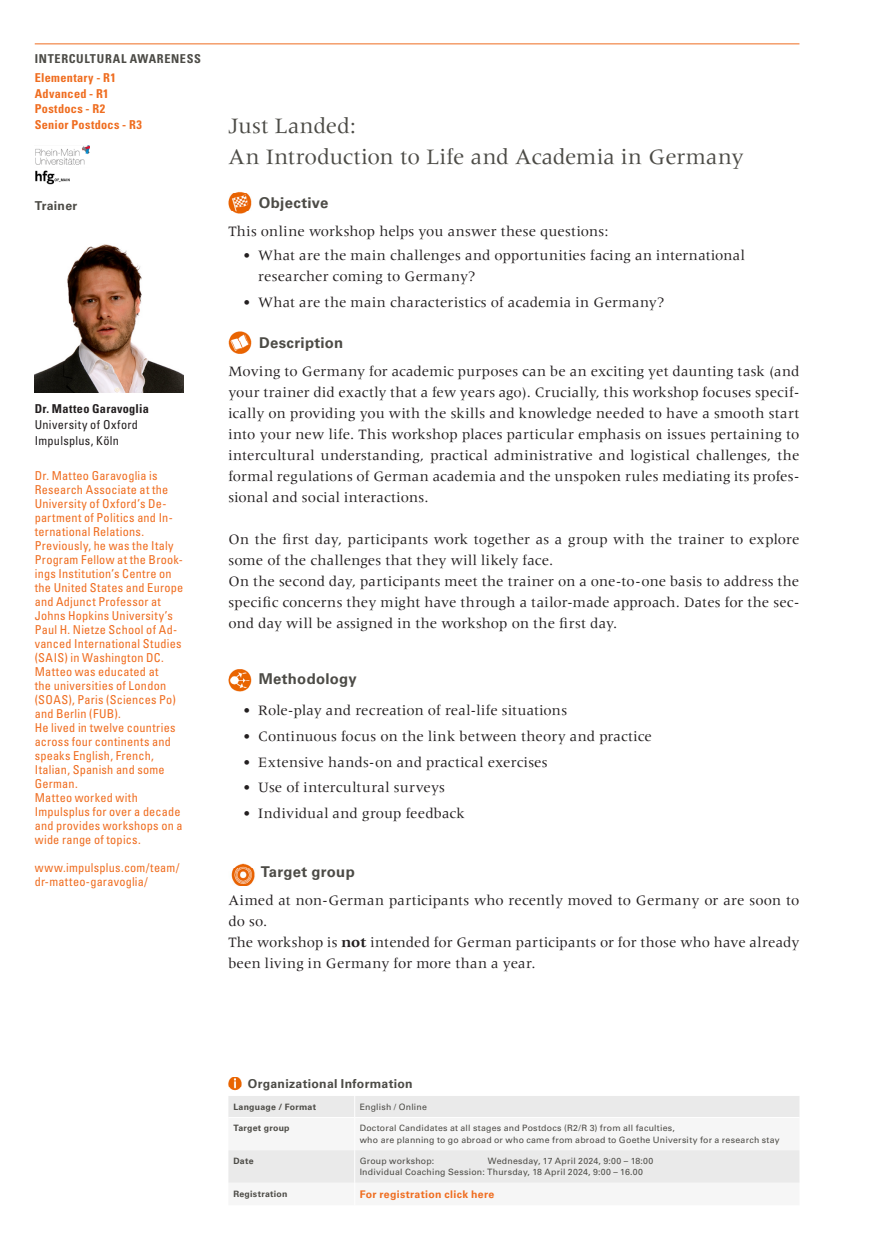
<style>
.page{position:relative;width:869px;height:1241px;background:#fff}
.page>*{position:absolute;margin:0;border:0;box-sizing:border-box;transform-origin:0 0}
.Kurse{font:22.75px "Meridien LT Std";color:#4c4b46}
.mengentext{font:14.88px/21px "Meridien LT Std";letter-spacing:.01em;color:#231f20}
.mengentext-2{font:700 14.88px "Univers LT Std";letter-spacing:.02em;color:#4c4b46}
.Objective_Description{font:700 14.88px "Univers LT Std";letter-spacing:.02em;color:#4c4b46}
.Trainer_Biografie{font:condensed 12.25px/14px "Univers LT Std";letter-spacing:.02em;color:#ef6d20}
.Kopf_links_Einstufung{font:700 condensed 12.25px "Univers LT Std";letter-spacing:.025em;color:#ef6d20}
.Trainer_Name{font:condensed 12.25px/15.8px "Univers LT Std";letter-spacing:.025em;color:#231f20}
.Tabelle_Headline{font:700 12.25px "Univers LT Std";letter-spacing:.025em;color:#4c4b46}
.Kopf_Tools{font:700 condensed 12.25px "Univers LT Std";letter-spacing:.05em;color:#4c4b46}
.Headlines__Trainer{font:700 12.25px "Univers LT Std";letter-spacing:.025em;color:#4c4b46}
.Tabelle_Mengentext{font:700 10.5px "Univers LT Std";letter-spacing:.03em;color:#ef6d20}
.Tabelle_Mengentext-2{font:8.75px "Univers LT Std";letter-spacing:.025em;color:#4c4b46}
.Tabelle_Bold{font:700 8.75px "Univers LT Std";letter-spacing:.03em;color:#4c4b46}
.s1{font-weight:700}
.s2{font-family:"Meridien";font-weight:700}
</style>
<div class="page">
<hr style="left:35px;top:43px;width:764px;height:1px;background:#ef6d20">
<img style="left:228px;top:191px;width:23px;height:23px">
<img style="left:228px;top:331px;width:24px;height:23px">
<img style="left:228px;top:669px;width:23px;height:22px">
<img style="left:231px;top:863px;width:24px;height:23px">
<svg style="left:228px;top:1077px;width:13px;height:13px"></svg>
<div style="left:228px;top:1096px;width:571px;height:20px;background:#eaeaea"></div>
<div style="left:228px;top:1150px;width:571px;height:33px;background:#eaeaea"></div>
<svg style="left:354px;top:1096px;width:1px;height:20px"></svg>
<hr style="left:354px;top:1149px;width:1px;height:33px;background:#fff">
<img style="left:35px;top:244px;width:149px;height:148px">
<img style="left:35px;top:145px;width:54px;height:40px">
<p class="Kopf_Tools" style="left:35px;top:51px;width:168px">INTERCULTURAL AWARENESS</p>
<p class="Kopf_links_Einstufung" style="left:35px;top:70px;width:83px">Elementary - R1</p>
<p class="Kopf_links_Einstufung" style="left:35px;top:86px;width:75px">Advanced - R1</p>
<p class="Kopf_links_Einstufung" style="left:35px;top:101px;width:72px">Postdocs - R2</p>
<p class="Kopf_links_Einstufung" style="left:35px;top:117px;width:109px">Senior Postdocs - R3</p>
<p class="Headlines__Trainer" style="left:35px;top:198px;width:44px">Trainer</p>
<p class="Trainer_Name" style="left:35px;top:401px;width:116px"><span class="s1">Dr. Matteo Garavoglia<br></span>University of Oxford<br>Impulsplus, Köln</p>
<p class="Trainer_Biografie" style="left:35px;top:468px;width:140px">Dr. Matteo Garavoglia is<br>Research Associate at the<br>University of Oxford’s De&shy;partment of Politics and In&shy;ternational Relations.</p>
<p class="Trainer_Biografie" style="left:35px;top:538px;width:150px">Previously, he was the Italy<br>Program Fellow at the Brook&shy;ings Institution’s Centre on the United States and Europe and Adjunct Professor at<br>Johns Hopkins University’s<br>Paul H. Nietze School of Ad&shy;vanced International Studies (SAIS) in Washington DC.</p>
<p class="Trainer_Biografie" style="left:35px;top:664px;width:142px">Matteo was educated at the universities of London (SOAS), Paris (Sciences Po) and Berlin (FUB).</p>
<p class="Trainer_Biografie" style="left:35px;top:720px;width:142px">He lived in twelve countries across four continents and speaks English, French,<br>Italian, Spanish and some<br>German.</p>
<p class="Trainer_Biografie" style="left:35px;top:790px;width:149px">Matteo worked with<br>Impulsplus for over a decade and provides workshops on a wide range of topics.</p>
<p class="Trainer_Biografie" style="left:35px;top:860px;width:146px">www.impulsplus.com/team/ dr-matteo-garavoglia/</p>
<p class="Kurse" style="left:228px;top:113px;width:129px">Just Landed:</p>
<p class="Kurse" style="left:228px;top:144px;width:516px">An Introduction to Life and Academia in Germany</p>
<p class="Objective_Description" style="left:259px;top:194px;width:71px">Objective</p>
<p class="mengentext" style="left:228px;top:221px;width:381px">This online workshop helps you answer these questions:</p>
<p class="mengentext" style="left:258px;top:244px;width:488px;text-indent:-15px">• What are the main challenges and opportunities facing an international researcher coming to Germany?</p>
<p class="mengentext" style="left:243px;top:291px;width:422px">• What are the main characteristics of academia in Germany?</p>
<p class="Objective_Description" style="left:259px;top:334px;width:86px">Description</p>
<p class="mengentext" style="left:228px;top:360px;width:572px;text-align:justify">Moving to Germany for academic purposes can be an exciting yet daunting task (and your trainer did exactly that a few years ago). Crucially, this workshop focuses specif&shy;ically on providing you with the skills and knowledge needed to have a smooth start into your new life. This workshop places particular emphasis on issues pertaining to intercultural understanding, practical administrative and logistical challenges, the formal regulations of German academia and the unspoken rules mediating its profes&shy;sional and social interactions.</p>
<p class="mengentext" style="left:228px;top:528px;width:572px">On the first day, participants work together as a group with the trainer to explore some of the challenges that they will likely face.</p>
<p class="mengentext" style="left:228px;top:570px;width:572px;text-align:justify">On the second day, participants meet the trainer on a one-to-one basis to address the specific concerns they might have through a tailor-made approach. Dates for the sec&shy;ond day will be assigned in the workshop on the first day.</p>
<p class="mengentext-2" style="left:258px;top:670px;width:99px">Methodology</p>
<p class="mengentext" style="left:243px;top:699px;width:325px">• Role-play and recreation of real-life situations</p>
<p class="mengentext" style="left:243px;top:725px;width:410px">• Continuous focus on the link between theory and practice</p>
<p class="mengentext" style="left:243px;top:751px;width:306px">• Extensive hands-on and practical exercises</p>
<p class="mengentext" style="left:243px;top:777px;width:203px">• Use of intercultural surveys</p>
<p class="mengentext" style="left:243px;top:803px;width:223px">• Individual and group feedback</p>
<p class="mengentext-2" style="left:260px;top:862px;width:95px">Target group</p>
<p class="mengentext" style="left:228px;top:889px;width:572px">Aimed at non-German participants who recently moved to Germany or are soon to do so.</p>
<p class="mengentext" style="left:228px;top:931px;width:572px">The workshop is <span class="s2">not</span> intended for German participants or for those who have already been living in Germany for more than a year.</p>
<p class="Tabelle_Headline" style="left:248px;top:1076px;width:166px">Organizational Information</p>
<p class="Tabelle_Bold" style="left:233px;top:1101px;width:84px">Language / Format</p>
<p class="Tabelle_Mengentext-2" style="left:359px;top:1101px;width:69px">English / Online</p>
<p class="Tabelle_Bold" style="left:233px;top:1122px;width:58px">Target group</p>
<p class="Tabelle_Mengentext-2" style="left:359px;top:1122px;width:316px">Doctoral Candidates at all stages and Postdocs (R2/R 3) from all faculties,</p>
<p class="Tabelle_Mengentext-2" style="left:359px;top:1134px;width:421px">who are planning to go abroad or who came from abroad to Goethe University for a research stay</p>
<p class="Tabelle_Bold" style="left:233px;top:1155px;width:22px">Date</p>
<p class="Tabelle_Mengentext-2" style="left:359px;top:1155px;width:76px">Group workshop:</p>
<p class="Tabelle_Mengentext-2" style="left:487px;top:1155px;width:167px">Wednesday, 17 April 2024, 9:00 – 18:00</p>
<p class="Tabelle_Mengentext-2" style="left:359px;top:1166px;width:285px">Individual Coaching Session: Thursday, 18 April 2024, 9:00 – 16.00</p>
<p class="Tabelle_Bold" style="left:233px;top:1188px;width:56px">Registration</p>
<p class="Tabelle_Mengentext" style="left:359px;top:1187px;width:136px">For registration click here</p>
</div>
